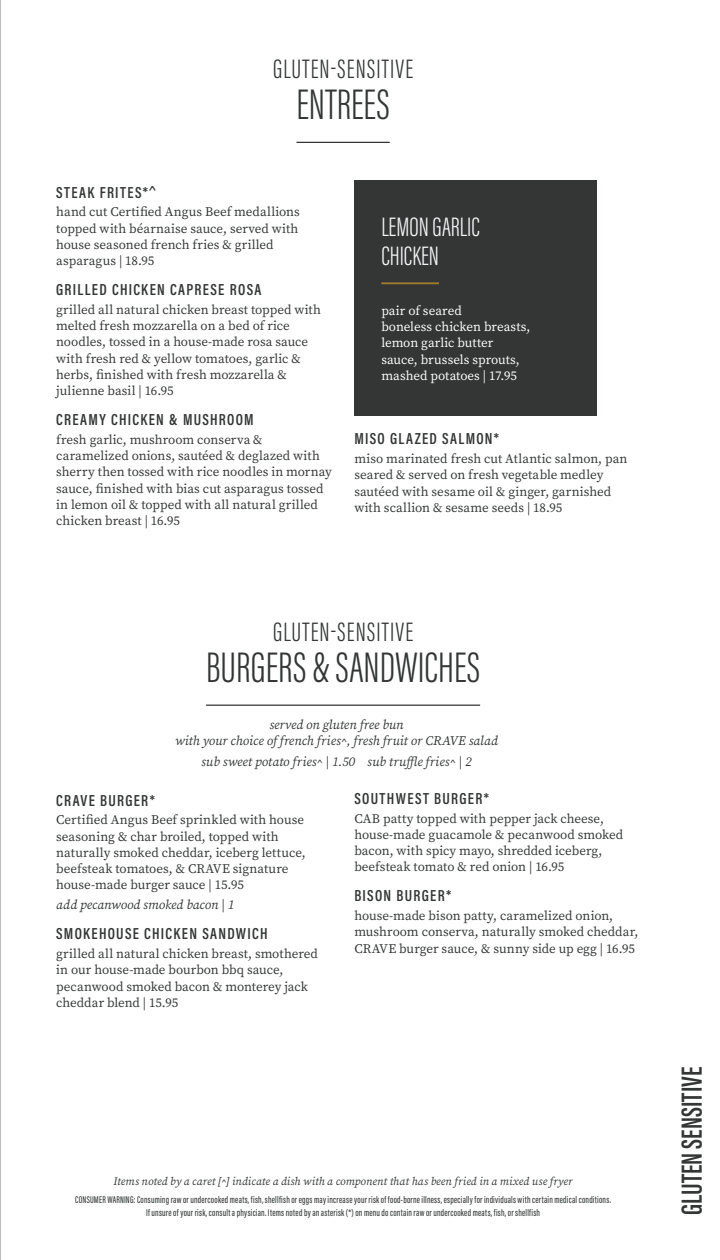
<style>
.page{position:relative;width:720px;height:1260px;background:#fff}
.page>*{position:absolute;margin:0;border:0;box-sizing:border-box;transform-origin:0 0}
.Section_Headers{font:44px "Acumin Variable Concept";letter-spacing:-.32em;color:#343636}
.Section_Headers-2{font:44px "Acumin Variable Concept";letter-spacing:-.3em;color:#343636}
.t1{font:30px "Acumin Variable Concept";letter-spacing:-.255em;color:#343636}
.Section_Headers-3{font:27.5px "Acumin Variable Concept";letter-spacing:-.25em;color:#343636}
.Call-out_Header{font:27.5px/28.8px "Acumin Variable Concept";letter-spacing:-.3em;color:#f4f5f6}
.Item_Name{font:16.25px "Acumin Variable Concept";letter-spacing:-.12em;color:#343636}
.Item_Name-2{font:16.25px "Acumin Variable Concept";letter-spacing:-.175em;color:#343636}
.Item_Name-3{font:16.25px "Acumin Variable Concept";letter-spacing:-.1em;color:#343636}
.Item_Description{font:13.12px/16.2px "Source Serif Variable";color:#343636}
.Item_Description_-_A{font:13.12px/16.2px "Source Serif Variable";color:#343636}
.Item_Description_-_w{font:italic 13.12px/16.2px "Source Serif Variable";color:#343636;text-align:center}
.Item_Description-2{font:13.12px/16.2px "Source Serif Variable";letter-spacing:-.005em;color:#fff}
.Item_Description_-_A-2{font:italic 13.12px "Source Serif Variable";letter-spacing:-.005em;color:#343636}
.Item_Description-3{font:italic 11.25px "Source Serif Variable";letter-spacing:.005em;color:#343636}
.t2{font:10px/12.5px "Acumin Variable Concept";letter-spacing:-.155em;color:#343636;text-align:center}
</style>
<div class="page">
<hr style="left:206px;top:705px;width:274px;height:1px;background:#343636">
<hr style="left:296px;top:142px;width:94px;height:1px;background:#343636">
<div style="left:354px;top:180px;width:243px;height:236px;background:#343636"></div>
<hr style="left:381px;top:282px;width:58px;height:2px;background:#9e7c2d">
<hr style="left:0;top:0;width:1px;height:1260px;background:#939598">
<p class="Section_Headers-3" style="left:273px;top:50px;width:150px">GLUTEN-SENSITIVE</p>
<p class="Section_Headers-2" style="left:296px;top:74px;width:108px">ENTREES</p>
<p class="Item_Name-3" style="left:56px;top:181px;width:102px">STEAK FRITES*<sup>^</sup></p>
<p class="Item_Description" style="left:56px;top:204px;width:245px">hand cut Certified Angus Beef medallions topped with béarnaise sauce, served with house seasoned french fries &amp; grilled asparagus | 18.95</p>
<p class="Item_Name" style="left:56px;top:278px;width:210px">GRILLED CHICKEN CAPRESE ROSA</p>
<p class="Item_Description" style="left:56px;top:301px;width:266px">grilled all natural chicken breast topped with melted fresh mozzarella on a bed of rice noodles, tossed in a house-made rosa sauce with fresh red &amp; yellow tomatoes, garlic &amp; herbs, finished with fresh mozzarella &amp; julienne basil | 16.95</p>
<p class="Item_Name-2" style="left:56px;top:408px;width:203px">CREAMY CHICKEN &amp; MUSHROOM</p>
<p class="Item_Description" style="left:56px;top:431px;width:277px">fresh garlic, mushroom conserva &amp; caramelized onions, sautéed &amp; deglazed with sherry then tossed with rice noodles in mornay sauce, finished with bias cut asparagus tossed in lemon oil &amp; topped with all natural grilled chicken breast | 16.95</p>
<p class="Item_Name" style="left:354px;top:428px;width:147px">MISO GLAZED SALMON*</p>
<p class="Call-out_Header" style="left:381px;top:211px;width:110px">LEMONGARLIC<br>CHICKEN</p>
<p class="Item_Description-2" style="left:381px;top:302px;width:151px">pair of seared<br>boneless chicken breasts, lemon garlic butter sauce, brussels sprouts, mashed potatoes | 17.95</p>
<p class="Item_Description" style="left:354px;top:451px;width:275px">miso marinated fresh cut Atlantic salmon, pan seared &amp; served on fresh vegetable medley sautéed with sesame oil &amp; ginger, garnished with scallion &amp; sesame seeds | 18.95</p>
<p class="Section_Headers-3" style="left:273px;top:612px;width:150px">GLUTEN-SENSITIVE</p>
<p class="Section_Headers" style="left:206px;top:637px;width:289px">BURGERS&amp;SANDWICHES</p>
<p class="Item_Description_-_w" style="left:175px;top:716px;width:324px">served on gluten free bun<br>with your choice of french fries^, fresh fruit or CRAVE salad</p>
<p class="Item_Description_-_w" style="left:201px;top:754px;width:272px">sub sweet potato fries^ | 1.50 sub truffle fries^ | 2</p>
<p class="Item_Name" style="left:56px;top:789px;width:101px">CRAVE BURGER*</p>
<p class="Item_Description_-_A" style="left:56px;top:812px;width:251px">Certified Angus Beef sprinkled with house seasoning &amp; char broiled, topped with naturally smoked cheddar, iceberg lettuce, beefsteak tomatoes, &amp; CRAVE signature house-made burger sauce | 15.95</p>
<p class="Item_Description_-_A-2" style="left:56px;top:896px;width:180px">add pecanwood smoked bacon | 1</p>
<p class="Item_Name-2" style="left:56px;top:923px;width:217px">SMOKEHOUSE CHICKEN SANDWICH</p>
<p class="Item_Description" style="left:56px;top:946px;width:263px">grilled all natural chicken breast, smothered in our house-made bourbon bbq sauce, pecanwood smoked bacon &amp; monterey jack cheddar blend | 15.95</p>
<p class="Item_Name" style="left:354px;top:787px;width:137px">SOUTHWEST BURGER*</p>
<p class="Item_Description" style="left:354px;top:810px;width:270px">CAB patty topped with pepper jack cheese, house-made guacamole &amp; pecanwood smoked bacon, with spicy mayo, shredded iceberg, beefsteak tomato &amp; red onion | 16.95</p>
<p class="Item_Name" style="left:354px;top:885px;width:99px">BISON BURGER*</p>
<p class="Item_Description" style="left:354px;top:908px;width:286px">house-made bison patty, caramelized onion, mushroom conserva, naturally smoked cheddar,<br>CRAVE burger sauce, &amp; sunny side up egg | 16.95</p>
<p class="Item_Description-3" style="left:114px;top:1174px;width:461px">Items noted by a caret [^] indicate a dish with a component that has been fried in a mixed use fryer</p>
<p class="t2" style="left:75px;top:1193px;width:538px">CONSUMERWARNING: Consumingraw or undercookedmeats, fish, shellfish or eggs may increase your risk of food-borne illness, especially for individuals with certain medical conditions.<br>If unsure of your risk, consult a physician. Items notedby an asterisk (*) on menu docontain raw or undercookedmeats, fish, or shellfish</p>
<p class="t1" style="left:671px;top:1215px;width:158px;rotate:-90deg">GLUTENSENSITIVE</p>
</div>
